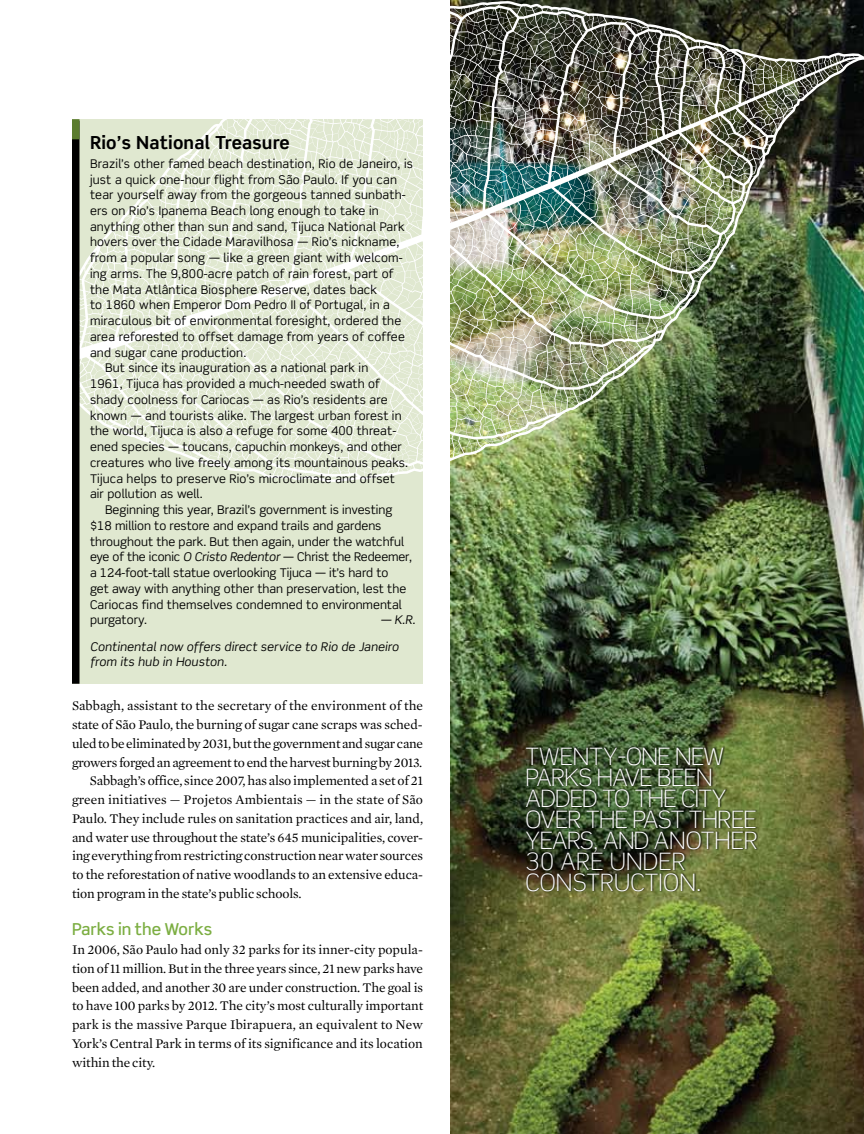
<style>
.page{position:relative;width:864px;height:1134px;background:#fff}
.page>*{position:absolute;margin:0;border:0;box-sizing:border-box;transform-origin:0 0}
.t1{font:300 24px/21px "Scene Std";letter-spacing:-.025em;color:#fff}
.t2{font:700 18px "Scene Std";letter-spacing:.01em;color:#000}
.t3{font:500 16.5px "Scene Std";letter-spacing:.01em;color:#7cae42}
.t4{font:13.5px/18.8px "Mercury Text G1";letter-spacing:-.01em;color:#000;text-align:justify}
.t5{font:13.5px "Mercury Text G1";letter-spacing:.01em;color:#000}
.t6{font:12px "Scene Std";letter-spacing:.01em;color:#000}
.t7{font:italic 12px/26.2px "Scene Std";letter-spacing:.01em;color:#000}
.t8{font:12px "Scene Std";letter-spacing:-.01em;color:#000}
.s1{font-style:italic}
</style>
<div class="page">
<img style="left:450px;top:0;width:414px;height:1134px">
<div style="left:72px;top:119px;width:351px;height:565px;background:#e0e8d0"></div>
<div style="left:526px;top:746px;width:270px;height:162px;background:#000;opacity:.75"></div>
<img style="left:80px;top:1px;width:784px;height:481px">
<svg style="left:482px;top:77px;width:5px;height:6px"></svg>
<div style="left:72px;top:121px;width:8px;height:563px;background:#000"></div>
<div style="left:72px;top:119px;width:8px;height:20px;background:#5b7c2e"></div>
<h2 class="t2" style="left:90px;top:131px;width:201px">Rio’s National Treasure</h2>
<p class="t6" style="left:90px;top:156px;width:325px">Brazil’s other famed beach destination, Rio de Janeiro, is</p>
<p class="t6" style="left:90px;top:172px;width:309px">just a quick one-hour flight from São Paulo. If you can</p>
<p class="t6" style="left:90px;top:187px;width:317px">tear yourself away from the gorgeous tanned sunbath-</p>
<p class="t6" style="left:90px;top:203px;width:290px">ers on Rio’s Ipanema Beach long enough to take in</p>
<p class="t6" style="left:90px;top:219px;width:316px">anything other than sun and sand, Tijuca National Park</p>
<p class="t6" style="left:90px;top:235px;width:311px">hovers over the Cidade Maravilhosa — Rio’s nickname,</p>
<p class="t6" style="left:90px;top:250px;width:314px">from a popular song — like a green giant with welcom-</p>
<p class="t6" style="left:90px;top:266px;width:305px">ing arms. The 9,800-acre patch of rain forest, part of</p>
<p class="t6" style="left:90px;top:282px;width:289px">the Mata Atlântica Biosphere Reserve, dates back</p>
<p class="t6" style="left:90px;top:298px;width:302px">to 1860 when Emperor Dom Pedro II of Portugal, in a</p>
<p class="t6" style="left:90px;top:313px;width:313px">miraculous bit of environmental foresight, ordered the</p>
<p class="t6" style="left:90px;top:329px;width:316px">area reforested to offset damage from years of coffee</p>
<p class="t6" style="left:90px;top:345px;width:158px">and sugar cane production.</p>
<p class="t6" style="left:105px;top:361px;width:265px">But since its inauguration as a national park in</p>
<p class="t6" style="left:90px;top:376px;width:291px">1961, Tijuca has provided a much-needed swath of</p>
<p class="t6" style="left:90px;top:392px;width:299px">shady coolness for Cariocas — as Rio’s residents are</p>
<p class="t6" style="left:90px;top:408px;width:313px">known — and tourists alike. The largest urban forest in</p>
<p class="t6" style="left:90px;top:424px;width:308px">the world, Tijuca is also a refuge for some 400 threat-</p>
<p class="t6" style="left:90px;top:439px;width:314px">ened species — toucans, capuchin monkeys, and other</p>
<p class="t6" style="left:90px;top:455px;width:320px">creatures who live freely among its mountainous peaks.</p>
<p class="t6" style="left:90px;top:471px;width:307px">Tijuca helps to preserve Rio’s microclimate and offset</p>
<p class="t6" style="left:90px;top:487px;width:114px">air pollution as well.</p>
<p class="t6" style="left:105px;top:502px;width:289px">Beginning this year, Brazil’s government is investing</p>
<p class="t6" style="left:90px;top:518px;width:293px">$18 million to restore and expand trails and gardens</p>
<p class="t6" style="left:90px;top:534px;width:316px">throughout the park. But then again, under the watchful</p>
<p class="t8" style="left:90px;top:550px;width:324px">eye of the iconic <span class="s1">O Cristo Redentor</span> — Christ the Redeemer,</p>
<p class="t6" style="left:90px;top:565px;width:300px">a 124-foot-tall statue overlooking Tijuca — it’s hard to</p>
<p class="t6" style="left:90px;top:581px;width:318px">get away with anything other than preservation, lest the</p>
<p class="t6" style="left:90px;top:597px;width:313px">Cariocas find themselves condemned to environmental</p>
<p class="t6" style="left:90px;top:613px;width:59px">purgatory.</p>
<p class="t7" style="left:90px;top:607px;width:327px;text-indent:290px">— K.R.<br>Continental now offers direct service to Rio de Janeiro</p>
<p class="t7" style="left:90px;top:649px;width:138px">from its hub in Houston.</p>
<p class="t4" style="left:72px;top:696px;width:353px">Sabbagh, assistant to the secretary of the environment of the</p>
<p class="t4" style="left:72px;top:715px;width:352px">state of São Paulo, the burning of sugar cane scraps was sched-</p>
<p class="t4" style="left:72px;top:734px;width:353px">uled to be eliminated by 2031, but the government and sugar cane</p>
<p class="t4" style="left:72px;top:753px;width:352px">growers forged an agreement to end the harvest burning by 2013.</p>
<p class="t4" style="left:90px;top:771px;width:335px">Sabbagh’s office, since 2007, has also implemented a set of 21</p>
<p class="t5" style="left:72px;top:792px;width:353px">green initiatives — Projetos Ambientais — in the state of São</p>
<p class="t4" style="left:72px;top:809px;width:353px">Paulo. They include rules on sanitation practices and air, land,</p>
<p class="t4" style="left:72px;top:828px;width:352px">and water use throughout the state’s 645 municipalities, cover-</p>
<p class="t4" style="left:72px;top:846px;width:352px">ing everything from restricting construction near water sources</p>
<p class="t4" style="left:72px;top:865px;width:353px">to the reforestation of native woodlands to an extensive educa-</p>
<p class="t4" style="left:72px;top:884px;width:231px">tion program in the state’s public schools.</p>
<h3 class="t3" style="left:72px;top:919px;width:142px">Parks in the Works</h3>
<p class="t4" style="left:72px;top:940px;width:353px">In 2006, São Paulo had only 32 parks for its inner-city popula&shy;tion of 11 million. But in the three years since, 21 new parks have been added, and another 30 are under construction. The goal is to have 100 parks by 2012. The city’s most culturally important park is the massive Parque Ibirapuera, an equivalent to New York’s Central Park in terms of its significance and its location within the city.</p>
<h1 class="t1" style="left:526px;top:746px;width:234px">TWENTY-ONE NEW<br>PARKS HAVE BEEN<br>ADDED TO THE CITY<br>OVER THE PAST THREE<br>YEARS, AND ANOTHER<br>30 ARE UNDER<br>CONSTRUCTION.</h1>
</div>
